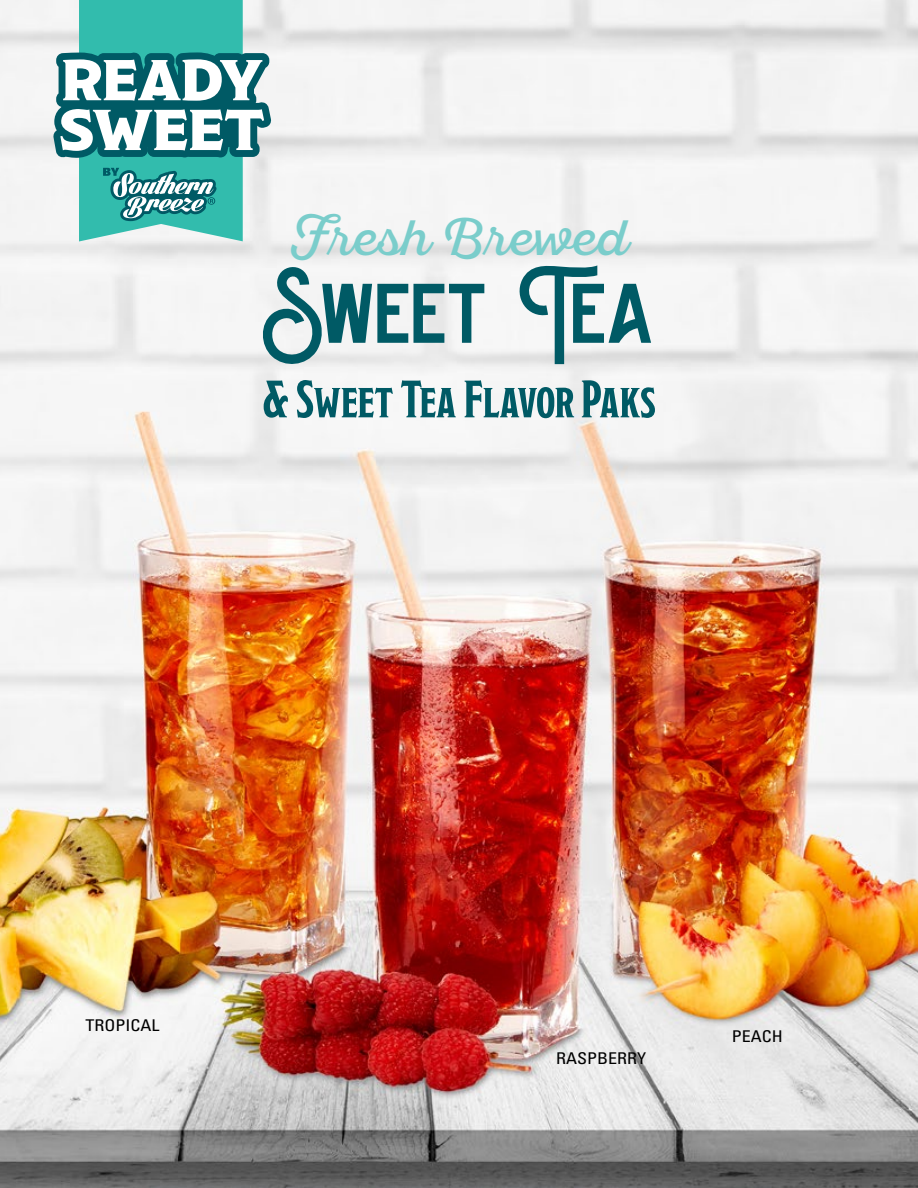
<style>
.page{position:relative;width:918px;height:1188px;background:#fff}
.page>*{position:absolute;margin:0;border:0;box-sizing:border-box;transform-origin:0 0}
.t1{font:135px "Chesterfield Reguler";letter-spacing:-.03em;color:#005a65}
.t2{font:52.5px "Modesto Condensed";letter-spacing:-.01em;color:#005a65}
.t3{font:49.5px "Sant Elia Script";color:#7acdcb}
.t4{font:condensed 16.2px "Univers LT Std";color:#000;scale:1.11 1}
</style>
<div class="page">
<img style="left:0;top:0;width:918px;height:1188px">
<svg style="left:53px;top:0;width:219px;height:241px"></svg>
<h3 class="t3" style="left:290px;top:209px;width:339px">Fresh Brewed</h3>
<h1 class="t1" style="left:263px;top:233px;width:394px">Sweet Tea</h1>
<h2 class="t2" style="left:263px;top:373px;width:394px">&amp; Sweet Tea Flavor Paks</h2>
<p class="t4" style="left:86px;top:1015px;width:68px">TROPICAL</p>
<p class="t4" style="left:556px;top:1048px;width:83px">RASPBERRY</p>
<p class="t4" style="left:732px;top:1026px;width:47px">PEACH</p>
</div>
